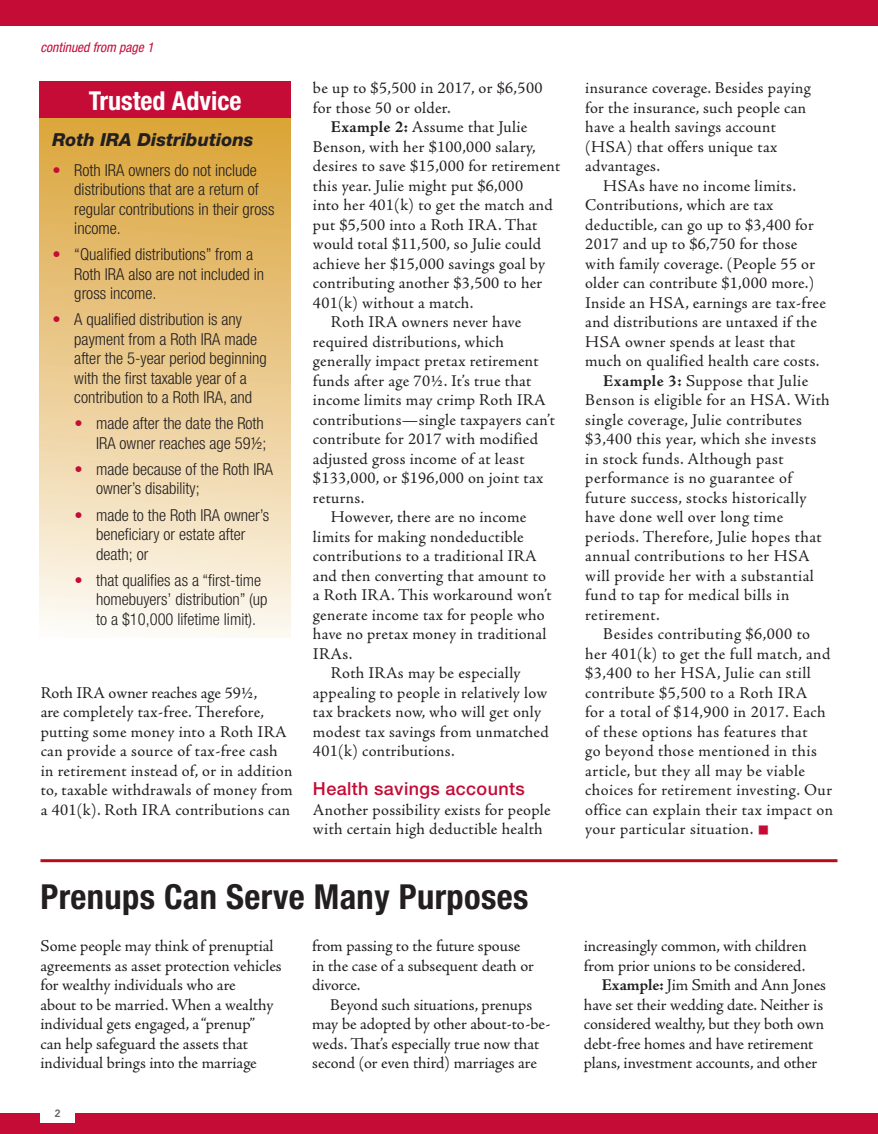
<style>
.page{position:relative;width:878px;height:1134px;background:#fff}
.page>*{position:absolute;margin:0;border:0;box-sizing:border-box;transform-origin:0 0}
.t1{font:700 condensed 34.5px "Helvetica Neue";letter-spacing:.01em;color:#231f20}
.t2{font:700 condensed 26.1px "Helvetica Neue";color:#fff}
.t3{font:500 18px "Helvetica Neue";letter-spacing:.02em;color:#c40c37}
.t4{font:italic 800 18px "Helvetica Neue";color:#231f20}
.t5{font:16.5px/19.5px "Adobe Jenson Pro";letter-spacing:.015em;color:#231f20}
.t6{font:16.5px/19.5px "Adobe Jenson Pro";letter-spacing:-.005em;color:#231f20}
.t7{font:300 condensed 16.5px/19.5px "Helvetica Neue";color:#231f20}
.t8{font:italic condensed 13.5px "Helvetica Neue";color:#c40c37}
.t9{font:800 10.5px "Avenir";color:#636366}
.s1{color:#c40c37}
.s2{font-weight:700}
</style>
<div class="page">
<div style="left:0;top:0;width:878px;height:26px;background:#c40c37"></div>
<div style="left:0;top:1113px;width:878px;height:21px;background:#c40c37"></div>
<div style="left:40px;top:1104px;width:35px;height:19px;background:#fff"></div>
<hr style="left:40px;top:859px;width:797px;height:3px;background:#b50e1a">
<div style="left:40px;top:81px;width:251px;height:38px;background:#c40c37"></div>
<div style="left:40px;top:119px;width:251px;height:519px;background:linear-gradient(to bottom,#daa337,#fdf8f1)"></div>
<p class="t8" style="left:40px;top:40px;width:115px">continued from page 1</p>
<h2 class="t2" style="left:89px;top:85px;width:154px">Trusted Advice</h2>
<p class="t4" style="left:53px;top:128px;width:202px">Roth IRA Distributions</p>
<p class="t7" style="left:74px;top:160px;width:202px;text-indent:-22px"><span class="s1">•</span> Roth IRA owners do not include distributions that are a return of regular contributions in their gross income.</p>
<p class="t7" style="left:74px;top:245px;width:191px;text-indent:-22px"><span class="s1">•</span> “Qualified distributions” from a<br>Roth IRA also are not included in gross income.</p>
<p class="t7" style="left:74px;top:310px;width:194px;text-indent:-22px"><span class="s1">•</span> A qualified distribution is any payment from a Roth IRA made after the 5-year period beginning with the first taxable year of a contribution to a Roth IRA, and</p>
<p class="t7" style="left:74px;top:414px;width:194px;text-align:right"><span class="s1">•</span> made after the date the Roth<br>IRA owner reaches age 59½;</p>
<p class="t7" style="left:96px;top:459px;width:178px;text-indent:-22px"><span class="s1">•</span> made because of the Roth IRA owner’s disability;</p>
<p class="t7" style="left:96px;top:505px;width:175px;text-indent:-22px"><span class="s1">•</span> made to the Roth IRA owner’s beneficiary or estate after death; or</p>
<p class="t7" style="left:96px;top:570px;width:173px;text-indent:-22px"><span class="s1">•</span> that qualifies as a “first-time homebuyers’ distribution” (up to a $10,000 lifetime limit).</p>
<p class="t5" style="left:41px;top:683px;width:253px">Roth IRA owner reaches age 59½,<br>are completely tax-free. Therefore, putting some money into a Roth IRA can provide a source of tax-free cash in retirement instead of, or in addition to, taxable withdrawals of money from a 401(k). Roth IRA contributions can</p>
<p class="t5" style="left:313px;top:78px;width:231px">be up to $5,500 in 2017, or $6,500 for those 50 or older.</p>
<p class="t5" style="left:331px;top:117px;width:198px"><span class="s2">Example 2:</span> Assume that Julie</p>
<p class="t5" style="left:313px;top:137px;width:224px">Benson, with her $100,000 salary,</p>
<p class="t5" style="left:313px;top:156px;width:249px">desires to save $15,000 for retirement</p>
<p class="t5" style="left:313px;top:176px;width:212px">this year. Julie might put $6,000</p>
<p class="t5" style="left:313px;top:195px;width:241px">into her 401(k) to get the match and</p>
<p class="t5" style="left:313px;top:215px;width:226px">put $5,500 into a Roth IRA. That</p>
<p class="t5" style="left:313px;top:234px;width:230px">would total $11,500, so Julie could</p>
<p class="t5" style="left:313px;top:254px;width:234px">achieve her $15,000 savings goal by</p>
<p class="t5" style="left:313px;top:273px;width:231px">contributing another $3,500 to her</p>
<p class="t5" style="left:313px;top:293px;width:162px">401(k) without a match.</p>
<p class="t5" style="left:331px;top:312px;width:192px">Roth IRA owners never have</p>
<p class="t5" style="left:313px;top:332px;width:192px">required distributions, which</p>
<p class="t5" style="left:313px;top:351px;width:227px">generally impact pretax retirement</p>
<p class="t5" style="left:313px;top:371px;width:220px">funds after age 70½. It’s true that</p>
<p class="t5" style="left:313px;top:390px;width:234px">income limits may crimp Roth IRA</p>
<p class="t5" style="left:313px;top:410px;width:243px">contributions—single taxpayers can’t</p>
<p class="t5" style="left:313px;top:429px;width:227px">contribute for 2017 with modified</p>
<p class="t5" style="left:313px;top:449px;width:213px">adjusted gross income of at least</p>
<p class="t5" style="left:313px;top:468px;width:232px">$133,000, or $196,000 on joint tax</p>
<p class="t5" style="left:313px;top:488px;width:53px">returns.</p>
<p class="t5" style="left:331px;top:507px;width:197px">However, there are no income</p>
<p class="t5" style="left:313px;top:527px;width:212px">limits for making nondeductible</p>
<p class="t5" style="left:313px;top:546px;width:225px">contributions to a traditional IRA</p>
<p class="t5" style="left:313px;top:566px;width:234px">and then converting that amount to</p>
<p class="t5" style="left:313px;top:585px;width:240px">a Roth IRA. This workaround won’t</p>
<p class="t5" style="left:313px;top:605px;width:233px">generate income tax for people who</p>
<p class="t5" style="left:313px;top:624px;width:235px">have no pretax money in traditional</p>
<p class="t5" style="left:313px;top:644px;width:41px">IRAs.</p>
<p class="t5" style="left:331px;top:664px;width:191px">Roth IRAs may be especially</p>
<p class="t5" style="left:313px;top:683px;width:236px">appealing to people in relatively low</p>
<p class="t5" style="left:313px;top:703px;width:230px">tax brackets now, who will get only</p>
<p class="t5" style="left:313px;top:722px;width:237px">modest tax savings from unmatched</p>
<p class="t5" style="left:313px;top:742px;width:143px">401(k) contributions.</p>
<p class="t3" style="left:313px;top:778px;width:213px">Health savings accounts</p>
<p class="t5" style="left:313px;top:800px;width:239px">Another possibility exists for people with certain high deductible health</p>
<h1 class="t1" style="left:40px;top:876px;width:489px">Prenups Can Serve Many Purposes</h1>
<p class="t6" style="left:40px;top:936px;width:243px">Some people may think of prenuptial agreements as asset protection vehicles for wealthy individuals who are<br>about to be married. When a wealthy individual gets engaged, a “prenup”<br>can help safeguard the assets that individual brings into the marriage</p>
<p class="t6" style="left:312px;top:936px;width:223px">from passing to the future spouse in the case of a subsequent death or divorce.</p>
<p class="t6" style="left:312px;top:995px;width:240px;text-indent:18px">Beyond such situations, prenups may be adopted by other about-to-be&shy;weds. That’s especially true now that second (or even third) marriages are</p>
<p class="t9" style="left:55px;top:1107px;width:8px">2</p>
<p class="t5" style="left:585px;top:78px;width:227px">insurance coverage. Besides paying for the insurance, such people can have a health savings account (HSA) that offers unique tax advantages.</p>
<p class="t5" style="left:603px;top:176px;width:194px">HSAs have no income limits.</p>
<p class="t5" style="left:585px;top:195px;width:190px">Contributions, which are tax</p>
<p class="t5" style="left:585px;top:215px;width:230px">deductible, can go up to $3,400 for</p>
<p class="t5" style="left:585px;top:234px;width:214px">2017 and up to $6,750 for those</p>
<p class="t5" style="left:585px;top:254px;width:231px">with family coverage. (People 55 or</p>
<p class="t5" style="left:585px;top:273px;width:231px">older can contribute $1,000 more.)</p>
<p class="t5" style="left:585px;top:293px;width:242px">Inside an HSA, earnings are tax-free</p>
<p class="t5" style="left:585px;top:312px;width:233px">and distributions are untaxed if the</p>
<p class="t5" style="left:585px;top:332px;width:212px">HSA owner spends at least that</p>
<p class="t5" style="left:585px;top:351px;width:236px">much on qualified health care costs.</p>
<p class="t5" style="left:603px;top:371px;width:206px"><span class="s2">Example 3:</span> Suppose that Julie</p>
<p class="t5" style="left:585px;top:390px;width:246px">Benson is eligible for an HSA. With</p>
<p class="t5" style="left:585px;top:410px;width:218px">single coverage, Julie contributes</p>
<p class="t5" style="left:585px;top:429px;width:232px">$3,400 this year, which she invests</p>
<p class="t5" style="left:585px;top:449px;width:200px">in stock funds. Although past</p>
<p class="t5" style="left:585px;top:468px;width:208px">performance is no guarantee of</p>
<p class="t5" style="left:585px;top:488px;width:223px">future success, stocks historically</p>
<p class="t5" style="left:585px;top:507px;width:200px">have done well over long time</p>
<p class="t5" style="left:585px;top:527px;width:238px">periods. Therefore, Julie hopes that</p>
<p class="t5" style="left:585px;top:546px;width:226px">annual contributions to her HSA</p>
<p class="t5" style="left:585px;top:566px;width:230px">will provide her with a substantial</p>
<p class="t5" style="left:585px;top:585px;width:206px">fund to tap for medical bills in</p>
<p class="t5" style="left:585px;top:605px;width:76px">retirement.</p>
<p class="t5" style="left:603px;top:624px;width:208px">Besides contributing $6,000 to</p>
<p class="t5" style="left:585px;top:644px;width:246px">her 401(k) to get the full match, and</p>
<p class="t5" style="left:585px;top:663px;width:227px">$3,400 to her HSA, Julie can still</p>
<p class="t5" style="left:585px;top:683px;width:224px">contribute $5,500 to a Roth IRA</p>
<p class="t5" style="left:585px;top:702px;width:242px">for a total of $14,900 in 2017. Each</p>
<p class="t5" style="left:585px;top:722px;width:224px">of these options has features that</p>
<p class="t5" style="left:585px;top:741px;width:233px">go beyond those mentioned in this</p>
<p class="t5" style="left:585px;top:761px;width:221px">article, but they all may be viable</p>
<p class="t5" style="left:585px;top:781px;width:248px">choices for retirement investing. Our</p>
<p class="t5" style="left:585px;top:800px;width:249px">office can explain their tax impact on</p>
<p class="t5" style="left:585px;top:820px;width:169px">your particular situation.</p>
<p class="t6" style="left:584px;top:936px;width:224px">increasingly common, with children</p>
<p class="t6" style="left:584px;top:956px;width:223px">from prior unions to be considered.</p>
<p class="t6" style="left:602px;top:975px;width:226px"><span class="s2">Example:</span> Jim Smith and Ann Jones</p>
<p class="t5" style="left:584px;top:995px;width:241px">have set their wedding date. Neither is</p>
<p class="t6" style="left:584px;top:1014px;width:242px">considered wealthy, but they both own</p>
<p class="t6" style="left:584px;top:1034px;width:231px">debt-free homes and have retirement</p>
<p class="t6" style="left:584px;top:1053px;width:235px">plans, investment accounts, and other</p>
</div>
